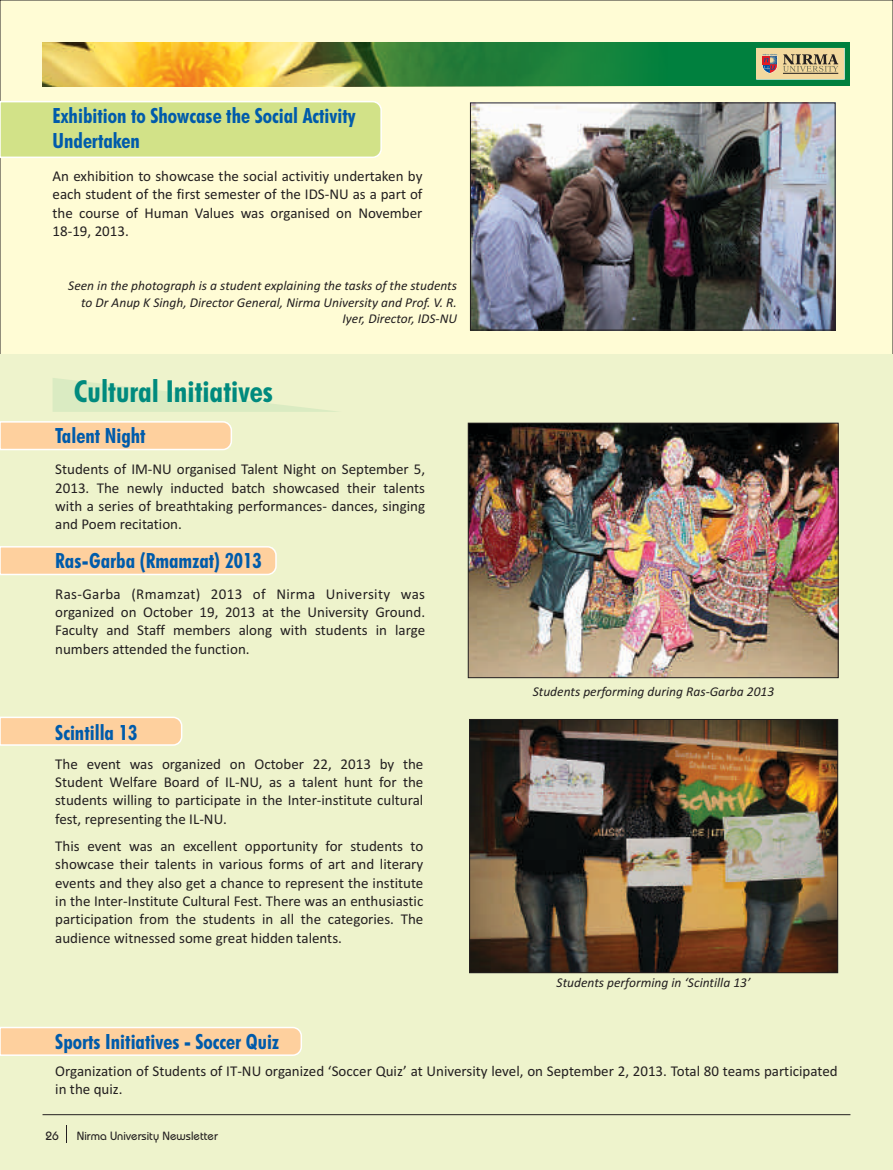
<style>
.page{position:relative;width:893px;height:1170px;background:#fff}
.page>*{position:absolute;margin:0;border:0;box-sizing:border-box;transform-origin:0 0}
.t1{font:700 condensed 30.3px "Futura BT";color:#008a7e}
.t2{font:700 condensed 21px/25.2px "Futura BT";color:#005bab}
.t3{font:15px/18.3px "Calibri";color:#231f20;text-align:justify}
.t4{font:italic 13.5px/16.5px "Calibri";color:#231f20;text-align:right}
.t5{font:500 12px "Bauhaus IT Cby BT";color:#231f20}
</style>
<div class="page">
<div style="left:0;top:0;width:893px;height:355px;background:#fffcd5"></div>
<div style="left:0;top:355px;width:893px;height:814px;background:#eef3cc"></div>
<div style="left:43px;top:43px;width:807px;height:43px;background:#00803e"></div>
<img style="left:43px;top:43px;width:596px;height:43px">
<div style="left:757px;top:49px;width:87px;height:30px;background:#f3d99e"></div>
<svg style="left:783px;top:54px;width:55px;height:18px"></svg>
<hr style="left:783px;top:73px;width:55px;height:1px;background:#231f20">
<svg style="left:762px;top:54px;width:15px;height:19px"></svg>
<hr style="left:43px;top:1114px;width:807px;height:1px;background:#231f20">
<svg style="left:66px;top:1125px;width:1px;height:17px"></svg>
<svg style="left:0;top:100px;width:383px;height:59px;background:#d6e491"></svg>
<img style="left:472px;top:105px;width:361px;height:223px">
<div style="left:470px;top:103px;width:365px;height:227px;border:1px solid #231f20"></div>
<svg style="left:53px;top:378px;width:284px;height:34px"></svg>
<img style="left:470px;top:425px;width:366px;height:250px">
<div style="left:468px;top:423px;width:370px;height:254px;border:1px solid #231f20"></div>
<img style="left:471px;top:721px;width:365px;height:249px">
<div style="left:469px;top:719px;width:369px;height:253px;border:1px solid #231f20"></div>
<svg style="left:0;top:421px;width:232px;height:30px;background:#fdd6a9"></svg>
<svg style="left:0;top:716px;width:183px;height:30px;background:#fdd6aa"></svg>
<svg style="left:0;top:1026px;width:302px;height:30px;background:#fdd6a9"></svg>
<svg style="left:0;top:546px;width:277px;height:30px;background:#fdd6a9"></svg>
<h2 class="t2" style="left:53px;top:105px;width:305px">Exhibition to Showcase the Social Activity<br>Undertaken</h2>
<p class="t3" style="left:53px;top:168px;width:371px">An exhibition to showcase the social activitiy undertaken by each student of the first semester of the IDS-NU as a part of the course of Human Values was organised on November 18-19, 2013.</p>
<p class="t4" style="left:68px;top:278px;width:390px">Seen in the photograph is a student explaining the tasks of the students to Dr Anup K Singh, Director General, Nirma University and Prof. V. R.<br>Iyer, Director, IDS-NU</p>
<h1 class="t1" style="left:74px;top:379px;width:201px">Cultural Initiatives</h1>
<h2 class="t2" style="left:55px;top:425px;width:92px">Talent Night</h2>
<p class="t3" style="left:55px;top:461px;width:371px">Students of IM-NU organised Talent Night on September 5, 2013. The newly inducted batch showcased their talents with a series of breathtaking performances- dances, singing and Poem recitation.</p>
<h2 class="t2" style="left:55px;top:550px;width:208px">Ras-Garba (Rmamzat) 2013</h2>
<p class="t3" style="left:55px;top:585px;width:371px">Ras-Garba (Rmamzat) 2013 of Nirma University was organized on October 19, 2013 at the University Ground.<br>Faculty and Staff members along with students in large numbers attended the function.</p>
<h2 class="t2" style="left:55px;top:721px;width:83px">Scintilla 13</h2>
<p class="t3" style="left:55px;top:755px;width:370px">The event was organized on October 22, 2013 by the Student Welfare Board of IL-NU, as a talent hunt for the students willing to participate in the Inter-institute cultural fest, representing the IL-NU.</p>
<p class="t3" style="left:55px;top:838px;width:370px">This event was an excellent opportunity for students to showcase their talents in various forms of art and literary events and they also get a chance to represent the institute in the Inter-Institute Cultural Fest. There was an enthusiastic participation from the students in all the categories. The audience witnessed some great hidden talents.</p>
<p class="t4" style="left:533px;top:684px;width:243px">Students performing during Ras-Garba 2013</p>
<p class="t4" style="left:557px;top:975px;width:195px">Students performing in ‘Scintilla 13’</p>
<h2 class="t2" style="left:55px;top:1030px;width:225px">Sports Initiatives - Soccer Quiz</h2>
<p class="t3" style="left:55px;top:1062px;width:784px">Organization of Students of IT-NU organized ‘Soccer Quiz’ at University level, on September 2, 2013. Total 80 teams participated in the quiz.</p>
<p class="t5" style="left:46px;top:1130px;width:15px">26</p>
<p class="t5" style="left:77px;top:1130px;width:143px">Nirma University Newsletter</p>
</div>
